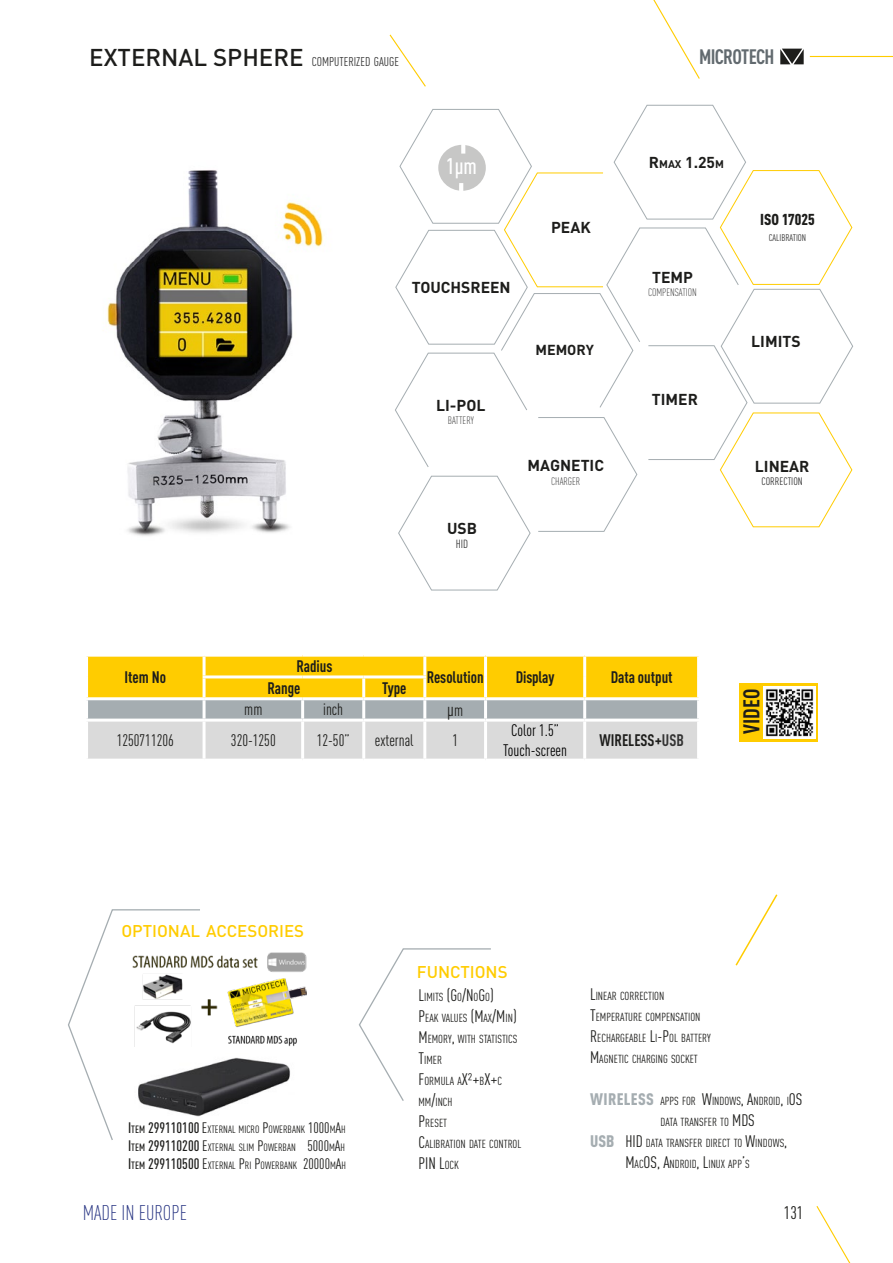
<style>
.page{position:relative;width:893px;height:1263px;background:#fff}
.page>*{position:absolute;margin:0;border:0;box-sizing:border-box;transform-origin:0 0}
.t1{font:700 condensed 22.5px "DIN Pro";color:#1d1d1b}
.t2{font:500 condensed 22.35px "DIN Pro";color:#fff}
.t3{font:300 condensed 21px "DIN Pro";color:#283583}
.t4{font:700 condensed 20.7px "DIN Pro";letter-spacing:-.035em;color:#626a6f}
.t5{font:condensed 18px "DIN Pro";color:#1d1d1b}
.t6{font:500 16.8px "DIN Pro";color:#fc0}
.t7{font:700 condensed 16.5px "DIN Pro";color:#1d1d1b;scale:.96 1}
.t8{font:condensed 16.5px "DIN Pro";color:#1d1d1b;scale:.96 1}
.t9{font:condensed 16.5px "DIN Pro";color:#000;scale:.96 1}
.t10{font:condensed 16.5px "DIN Pro";color:#1d1d1b}
.t11{font:700 condensed 16.5px "DIN Pro";color:#1d1d1b}
.t12{font:700 15.6px "DIN Pro";color:#1d1d1b}
.t13{font:900 condensed 15.6px "DIN Pro";color:#1d1d1b}
.t14{font:700 14.25px "DIN Pro";color:#1d1d1b}
.t15{font:condensed 12.6px "DIN Pro";color:#333}
.t16{font:condensed 11.7px "DIN Pro";color:#333}
.t17{font:condensed 11.55px "DIN Pro";color:#1d1d1b}
.t18{font:300 condensed 10.8px "DIN Pro";color:#333}
.t19{font:condensed 10.8px "DIN Pro";color:#333}
.t20{font:condensed 10.5px "DIN Pro";color:#1d1d1b}
.t21{font:condensed 9.6px "DIN Pro";color:#333}
.s1{font-weight:500;font-stretch:normal;font-size:24px;color:#1d1d1b}
.s2{font-size:10.95px}
.s3{font-size:16.5px}
.s4{color:#333}
.s5{font-weight:500;font-size:15px}
.s6{font-weight:500}
.s7{font-size:15px}
.s8{font-size:11.55px}
.s9{font-weight:900;font-size:16.5px;color:#a5adb1}
</style>
<div class="page">
<svg style="left:780px;top:49px;width:24px;height:15px"></svg>
<hr style="left:810px;top:56px;width:83px;height:1px;background:#fc0">
<svg style="left:816px;top:1206px;width:35px;height:57px"></svg>
<svg style="left:653px;top:0;width:47px;height:79px"></svg>
<div style="left:740px;top:683px;width:78px;height:59px;background:#fc0"></div>
<img style="left:764px;top:687px;width:52px;height:52px">
<img style="left:107px;top:170px;width:216px;height:366px">
<svg style="left:88px;top:657px;width:609px;height:102px;background:#dfcc78"></svg>
<hr style="left:203px;top:657px;width:3px;height:18px;background:#fff">
<hr style="left:203px;top:678px;width:3px;height:19px;background:#fff">
<hr style="left:423px;top:657px;width:3px;height:18px;background:#fff">
<hr style="left:362px;top:678px;width:3px;height:19px;background:#fff">
<hr style="left:423px;top:678px;width:3px;height:19px;background:#fff">
<hr style="left:85px;top:697px;width:119px;height:3px;background:#fff">
<hr style="left:203px;top:700px;width:3px;height:18px;background:#fff">
<hr style="left:203px;top:675px;width:100px;height:3px;background:#fff">
<hr style="left:303px;top:675px;width:61px;height:3px;background:#fff">
<hr style="left:364px;top:675px;width:62px;height:3px;background:#fff">
<hr style="left:204px;top:697px;width:99px;height:3px;background:#fff">
<hr style="left:303px;top:697px;width:61px;height:3px;background:#fff">
<hr style="left:364px;top:697px;width:61px;height:3px;background:#fff">
<hr style="left:301px;top:700px;width:3px;height:18px;background:#fff">
<hr style="left:362px;top:700px;width:3px;height:18px;background:#fff">
<hr style="left:423px;top:700px;width:3px;height:18px;background:#fff">
<hr style="left:425px;top:697px;width:61px;height:3px;background:#fff">
<hr style="left:486px;top:697px;width:99px;height:3px;background:#fff">
<hr style="left:585px;top:697px;width:115px;height:3px;background:#fff">
<svg style="left:585px;top:718px;width:114px;height:4px"></svg>
<svg style="left:86px;top:718px;width:118px;height:4px"></svg>
<hr style="left:203px;top:722px;width:3px;height:37px;background:#fff">
<svg style="left:204px;top:718px;width:99px;height:4px"></svg>
<svg style="left:303px;top:718px;width:61px;height:4px"></svg>
<svg style="left:364px;top:718px;width:61px;height:4px"></svg>
<hr style="left:301px;top:722px;width:3px;height:37px;background:#fff">
<hr style="left:362px;top:722px;width:3px;height:37px;background:#fff">
<hr style="left:423px;top:722px;width:3px;height:37px;background:#fff">
<svg style="left:425px;top:718px;width:61px;height:4px"></svg>
<svg style="left:486px;top:718px;width:99px;height:4px"></svg>
<hr style="left:484px;top:657px;width:3px;height:20px;background:#fff">
<hr style="left:583px;top:657px;width:3px;height:20px;background:#fff">
<hr style="left:484px;top:677px;width:3px;height:20px;background:#fff">
<hr style="left:583px;top:677px;width:3px;height:20px;background:#fff">
<hr style="left:484px;top:700px;width:3px;height:18px;background:#fff">
<hr style="left:583px;top:700px;width:3px;height:18px;background:#fff">
<hr style="left:484px;top:722px;width:3px;height:37px;background:#fff">
<hr style="left:583px;top:722px;width:3px;height:37px;background:#fff">
<svg style="left:389px;top:34px;width:37px;height:53px"></svg>
<svg style="left:395px;top:104px;width:458px;height:487px"></svg>
<svg style="left:735px;top:894px;width:43px;height:72px"></svg>
<svg style="left:358px;top:948px;width:133px;height:153px"></svg>
<svg style="left:68px;top:909px;width:132px;height:231px"></svg>
<img style="left:128px;top:950px;width:179px;height:97px">
<img style="left:135px;top:1053px;width:155px;height:67px">
<p class="t15" style="left:89px;top:52px;width:311px"><span class="s1">EXTERNAL SPHERE</span> COMPUTERIZED GAUGE</p>
<p class="t2" style="left:446px;top:150px;width:32px">1μm</p>
<p class="t12" style="left:412px;top:274px;width:100px">TOUCHSREEN</p>
<p class="t12" style="left:551px;top:214px;width:41px">PEAK</p>
<p class="t12" style="left:436px;top:392px;width:51px">LI-POL</p>
<p class="t18" style="left:448px;top:413px;width:28px">BATTERY</p>
<p class="t12" style="left:447px;top:515px;width:31px">USB</p>
<p class="t16" style="left:456px;top:535px;width:9px">HID</p>
<p class="t14" style="left:535px;top:337px;width:60px">MEMORY</p>
<p class="t12" style="left:527px;top:452px;width:78px">MAGNETIC</p>
<p class="t18" style="left:551px;top:473px;width:31px">CHARGER</p>
<h3 class="t4" style="left:699px;top:41px;width:77px">MICROTECH</h3>
<p class="t12" style="left:649px;top:150px;width:75px">R<span class="s2">MAX</span> 1.25<span class="s2">M</span></p>
<p class="t12" style="left:652px;top:264px;width:42px">TEMP</p>
<p class="t18" style="left:648px;top:285px;width:50px">COMPENSATION</p>
<p class="t12" style="left:652px;top:386px;width:47px">TIMER</p>
<p class="t13" style="left:760px;top:207px;width:56px">ISO 17025</p>
<p class="t21" style="left:769px;top:230px;width:38px">CALIBRATION</p>
<p class="t12" style="left:751px;top:328px;width:51px">LIMITS</p>
<p class="t12" style="left:755px;top:453px;width:56px">LINEAR</p>
<p class="t19" style="left:761px;top:474px;width:5px">CORRECTIO</p>
<p class="t19" style="left:798px;top:474px;width:6px">N</p>
<p class="t11" style="left:125px;top:664px;width:43px">Item No</p>
<p class="t7" style="left:296px;top:654px;width:39px">Radius</p>
<p class="t7" style="left:267px;top:675px;width:36px">Range</p>
<p class="t7" style="left:382px;top:675px;width:27px">Type</p>
<p class="t7" style="left:427px;top:664px;width:61px">Resolution</p>
<p class="t7" style="left:516px;top:664px;width:42px">Display</p>
<p class="t7" style="left:611px;top:664px;width:66px">Data output</p>
<p class="t8" style="left:244px;top:698px;width:20px">mm</p>
<p class="t8" style="left:323px;top:698px;width:22px">inch</p>
<p class="t5" style="left:447px;top:696px;width:17px">μ<span class="s3">m</span></p>
<p class="t8" style="left:117px;top:728px;width:61px">1250711206</p>
<p class="t8" style="left:231px;top:728px;width:48px">320-1250</p>
<p class="t8" style="left:317px;top:728px;width:36px">12-50”</p>
<p class="t8" style="left:375px;top:728px;width:42px">external</p>
<p class="t8" style="left:452px;top:728px;width:7px">1</p>
<p class="t9" style="left:511px;top:718px;width:51px">Color 1.5”</p>
<p class="t9" style="left:503px;top:738px;width:68px">Touch-screen</p>
<p class="t7" style="left:599px;top:728px;width:89px">WIRELESS+<span class="s4">USB</span></p>
<p class="t1" style="left:734px;top:734px;width:46px;rotate:-90deg">VIDEO</p>
<p class="t6" style="left:121px;top:917px;width:58px">OPTIONAL</p>
<p class="t6" style="left:206px;top:917px;width:88px">ACCESORIES</p>
<p class="t20" style="left:128px;top:1122px;width:218px"><span class="s5">I</span><span class="s6">TEM</span> <span class="s5">299110100</span> <span class="s7">E</span>XTERNAL MICRO <span class="s7">P</span>OWERBANK <span class="s7">1000</span>M<span class="s7">A</span>H</p>
<p class="t20" style="left:128px;top:1140px;width:217px"><span class="s5">I</span><span class="s6">TEM</span> <span class="s5">299110200</span> <span class="s7">E</span>XTERNAL SLIM <span class="s7">P</span>OWERBAN <span class="s7">5000</span>M<span class="s7">A</span>H</p>
<p class="t20" style="left:128px;top:1158px;width:218px"><span class="s5">I</span><span class="s6">TEM</span> <span class="s5">299110500</span> <span class="s7">E</span>XTERNAL <span class="s7">P</span> RI <span class="s7">P</span>OWERBANK <span class="s7">20000</span>M<span class="s7">A</span>H</p>
<h3 class="t3" style="left:83px;top:1197px;width:106px">MADE IN EUROPE</h3>
<p class="t6" style="left:417px;top:958px;width:80px">FUNCTIONS</p>
<p class="t17" style="left:418px;top:988px;width:77px"><span class="s3">L</span>IMITS <span class="s3">(G</span>O<span class="s3">/N</span>O<span class="s3">G</span>O<span class="s3">)</span></p>
<p class="t17" style="left:418px;top:1009px;width:100px"><span class="s3">P</span> EAK VALUES <span class="s3">(M</span>AX<span class="s3">/M</span> IN<span class="s3">)</span></p>
<p class="t17" style="left:418px;top:1030px;width:100px"><span class="s3">M</span> EMORY<span class="s3">,</span> WITH STATISTICS</p>
<p class="t17" style="left:418px;top:1051px;width:25px"><span class="s3">T</span>IMER</p>
<p class="t17" style="left:418px;top:1072px;width:85px"><span class="s3">F</span>ORMULA A<span class="s3">X</span><span class="s3">2</span><span class="s3">+</span>B<span class="s3">X+</span>C</p>
<p class="t17" style="left:418px;top:1093px;width:34px">MM<span class="s3">/</span>INCH</p>
<p class="t17" style="left:418px;top:1114px;width:30px"><span class="s3">P</span>RESET</p>
<p class="t17" style="left:418px;top:1135px;width:104px"><span class="s3">C</span>ALIBRATION DATE CONTROL</p>
<p class="t10" style="left:418px;top:1151px;width:42px">PI N L<span class="s8">OCK</span></p>
<p class="t17" style="left:590px;top:987px;width:74px"><span class="s3">L</span>INEAR CORRECTION</p>
<p class="t17" style="left:590px;top:1008px;width:110px"><span class="s3">T</span>EMPERATURE COMPENSATION</p>
<p class="t17" style="left:590px;top:1029px;width:122px"><span class="s3">R</span> ECHARGEABLE <span class="s3">L</span>I<span class="s3">-P</span>OL BATTERY</p>
<p class="t17" style="left:590px;top:1050px;width:109px"><span class="s3">M</span>AGNETIC CHARGING SOCKET</p>
<p class="t17" style="left:590px;top:1092px;width:206px"><span class="s9">WIRELESS</span> APPS FOR <span class="s3">W</span>INDOWS<span class="s3">, A</span>NDROID<span class="s3">,</span> I<span class="s3">OS</span></p>
<p class="t17" style="left:660px;top:1113px;width:80px">DATA TRANSFER TO <span class="s3">MDS</span></p>
<p class="t17" style="left:590px;top:1134px;width:199px"><span class="s9">USB</span> <span class="s3">HID</span> DATA TRANSFER DIRECT TO <span class="s3">W</span>INDOWS<span class="s3">,</span></p>
<p class="t17" style="left:625px;top:1155px;width:126px"><span class="s3">M</span>AC<span class="s3">OS, A</span>NDROID<span class="s3">, L</span>INUX APP<span class="s3">’</span>S</p>
<h3 class="t5" style="left:784px;top:1199px;width:21px">131</h3>
</div>
